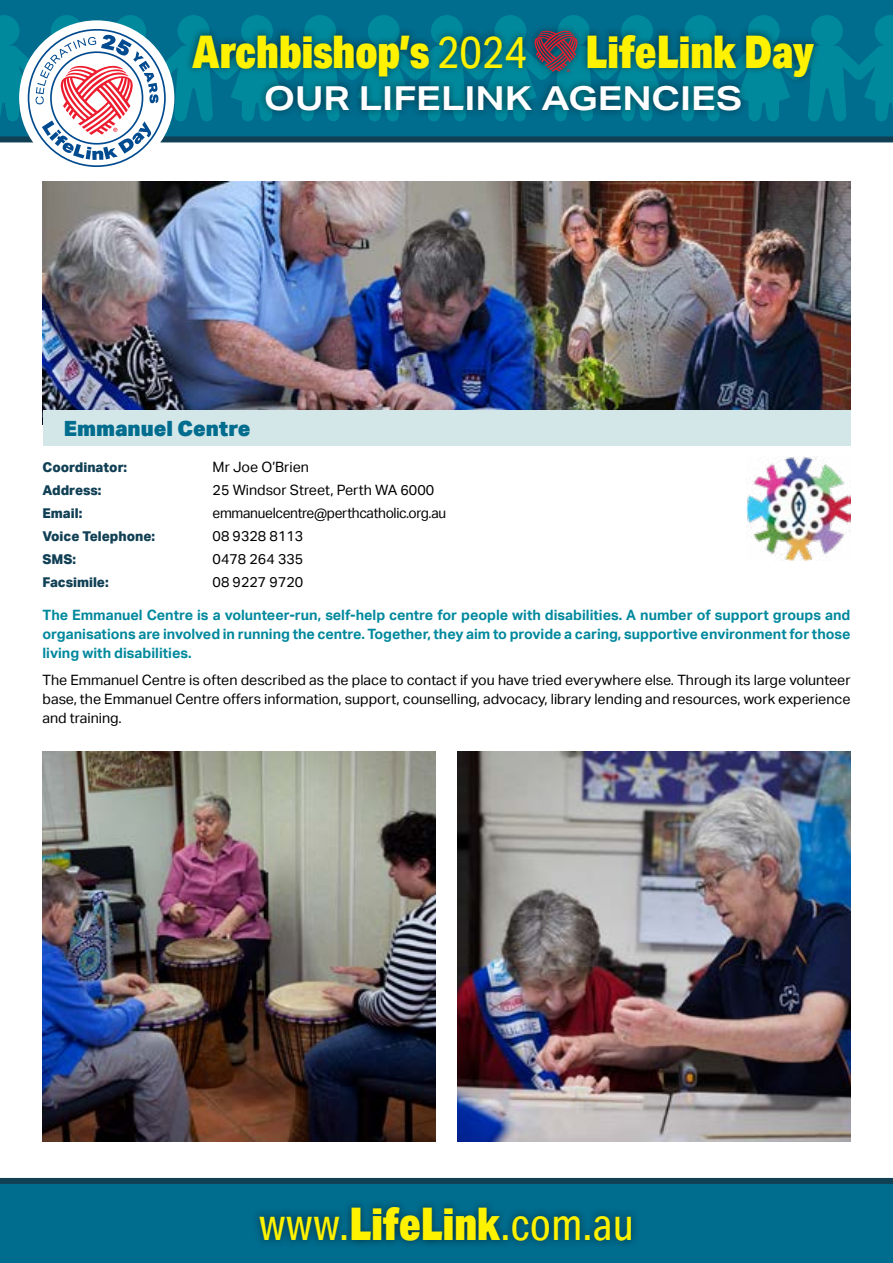
<style>
.page{position:relative;width:893px;height:1263px;background:#fff}
.page>*{position:absolute;margin:0;border:0;box-sizing:border-box;transform-origin:0 0}
.t1{font:900 45px "Aktiv Grotesk Cd";color:#fff200}
.t2{font:45px "Aktiv Grotesk Cd";color:#fff200}
.t3{font:700 33px "Aktiv Grotesk Ex";color:#fff}
.t4{font:900 21px "Aktiv Grotesk";color:#006c8e}
.t5{font:14.25px/18.8px "Aktiv Grotesk";color:#000;text-align:justify}
.t6{font:700 14.25px/18.8px "Aktiv Grotesk";color:#00899d;text-align:justify}
.t7{font:14.25px "Aktiv Grotesk";letter-spacing:-.02em;color:#000;scale:.96 1}
.t8{font:800 13.5px "Aktiv Grotesk";color:#114055}
.s1{font-weight:400}
.s2{font-weight:900}
</style>
<div class="page">
<div style="left:0;top:1178px;width:893px;height:85px;background:#006c8e"></div>
<div style="left:0;top:0;width:893px;height:136px;background:#006c8e"></div>
<div style="left:0;top:1178px;width:893px;height:6px;background:#114055"></div>
<div style="left:252px;top:1200px;width:387px;height:48px;background:#000;opacity:.5"></div>
<svg style="left:0;top:15px;width:893px;height:145px"></svg>
<img style="left:43px;top:182px;width:807px;height:228px">
<div style="left:43px;top:410px;width:807px;height:36px;background:#d3e7e9"></div>
<img style="left:747px;top:457px;width:103px;height:103px">
<img style="left:43px;top:751px;width:393px;height:391px">
<img style="left:457px;top:751px;width:393px;height:391px">
<h1 class="t1" style="left:192px;top:23px;width:336px">Archbishop’s <span class="s1">2024</span></h1>
<h1 class="t1" style="left:585px;top:23px;width:231px">LifeLink Day</h1>
<h2 class="t3" style="left:264px;top:78px;width:479px">OUR LIFELINK AGENCIES</h2>
<h3 class="t4" style="left:64px;top:415px;width:188px">Emmanuel Centre</h3>
<p class="t8" style="left:43px;top:459px;width:86px">Coordinator:</p>
<p class="t5" style="left:213px;top:457px;width:98px">Mr Joe O’Brien</p>
<p class="t8" style="left:43px;top:482px;width:61px">Address:</p>
<p class="t5" style="left:213px;top:480px;width:223px">25 Windsor Street, Perth WA 6000</p>
<p class="t8" style="left:43px;top:505px;width:41px">Email:</p>
<p class="t7" style="left:213px;top:504px;width:245px">emmanuelcentre@perthcatholic.org.au</p>
<p class="t8" style="left:43px;top:528px;width:114px">Voice Telephone:</p>
<p class="t5" style="left:213px;top:526px;width:92px">08 9328 8113</p>
<p class="t8" style="left:43px;top:551px;width:35px">SMS:</p>
<p class="t5" style="left:213px;top:549px;width:92px">0478 264 335</p>
<p class="t8" style="left:43px;top:574px;width:68px">Facsimile:</p>
<p class="t5" style="left:213px;top:572px;width:92px">08 9227 9720</p>
<p class="t6" style="left:43px;top:606px;width:809px">The Emmanuel Centre is a volunteer-run, self-help centre for people with disabilities. A number of support groups and organisations are involved in running the centre. Together, they aim to provide a caring, supportive environment for those living with disabilities.</p>
<p class="t5" style="left:43px;top:671px;width:809px">The Emmanuel Centre is often described as the place to contact if you have tried everywhere else. Through its large volunteer base, the Emmanuel Centre offers information, support, counselling, advocacy, library lending and resources, work experience and training.</p>
<h1 class="t2" style="left:259px;top:1197px;width:376px">www.<span class="s2">LifeLink</span>.com.au</h1>
</div>
